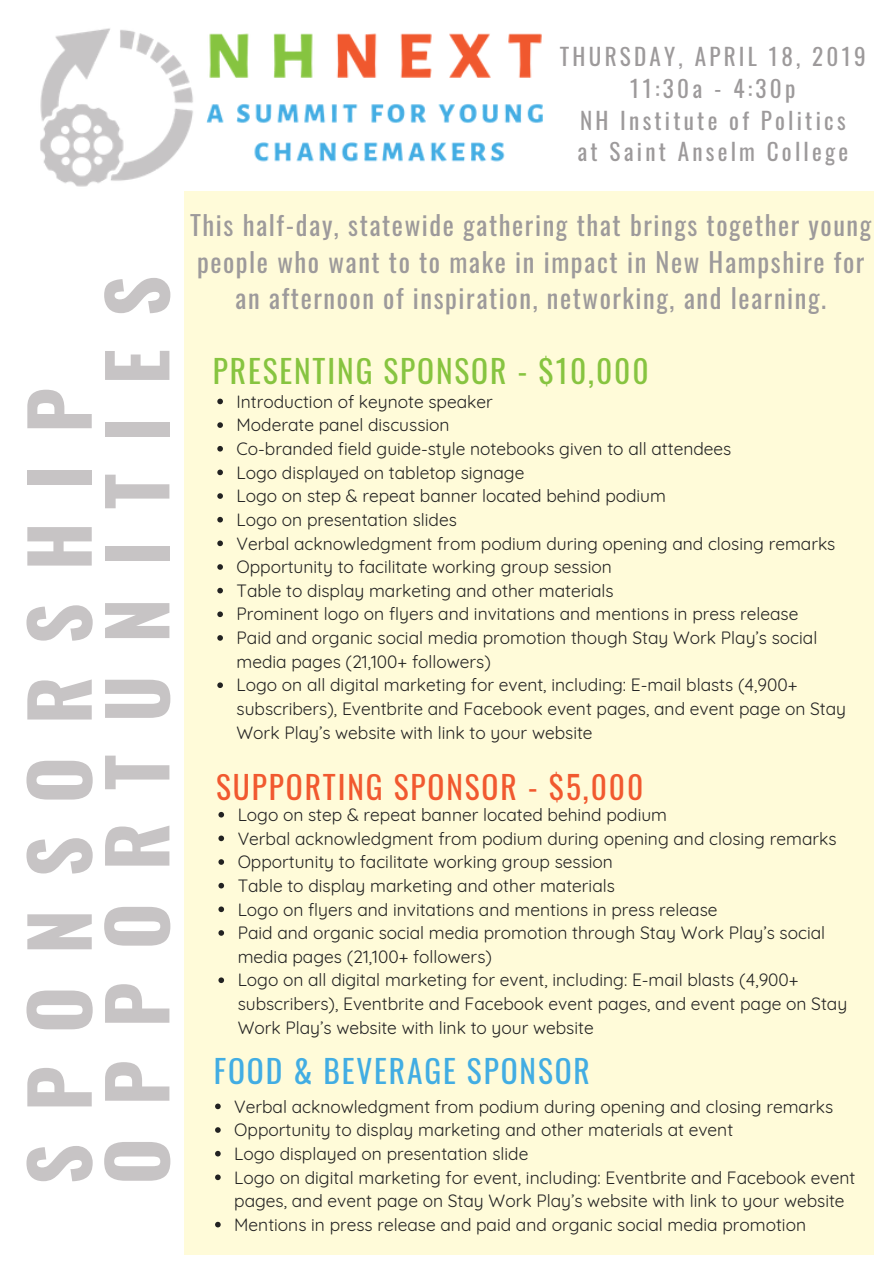
<style>
.page{position:relative;width:893px;height:1263px;background:#fff}
.page>*{position:absolute;margin:0;border:0;box-sizing:border-box;transform-origin:0 0}
.t1{font:700 79.5px/77.7px "Oswald";letter-spacing:.41em;color:#c7c4c5}
.t2{font:31.5px "Oswald";letter-spacing:.06em;color:#87c440}
.t3{font:31.5px "Oswald";letter-spacing:.06em;color:#f1592f}
.t4{font:31.5px "Oswald";letter-spacing:.06em;color:#42ade3}
.t5{font:26.55px/36px "Oswald";letter-spacing:.06em;color:#9d9a9b;text-align:center}
.t6{font:23.25px/31.5px "Oswald";letter-spacing:.14em;color:#9d9a9b;text-align:center}
.t7{font:17.4px/23.7px "Quicksand";color:#222}
</style>
<div class="page">
<div style="left:185px;top:191px;width:689px;height:1063px;background:#fffbd9"></div>
<img style="left:40px;top:28px;width:503px;height:177px">
<svg style="left:218px;top:812px;width:6px;height:5px"></svg>
<svg style="left:218px;top:835px;width:6px;height:6px"></svg>
<svg style="left:218px;top:859px;width:6px;height:6px"></svg>
<svg style="left:218px;top:883px;width:6px;height:5px"></svg>
<svg style="left:218px;top:906px;width:6px;height:6px"></svg>
<svg style="left:218px;top:930px;width:6px;height:6px"></svg>
<svg style="left:218px;top:977px;width:6px;height:6px"></svg>
<svg style="left:217px;top:399px;width:6px;height:5px"></svg>
<svg style="left:217px;top:422px;width:6px;height:6px"></svg>
<svg style="left:217px;top:446px;width:6px;height:6px"></svg>
<svg style="left:217px;top:470px;width:6px;height:5px"></svg>
<svg style="left:217px;top:493px;width:6px;height:6px"></svg>
<svg style="left:217px;top:517px;width:6px;height:5px"></svg>
<svg style="left:217px;top:540px;width:6px;height:6px"></svg>
<svg style="left:217px;top:564px;width:6px;height:6px"></svg>
<svg style="left:217px;top:588px;width:6px;height:5px"></svg>
<svg style="left:217px;top:611px;width:6px;height:6px"></svg>
<svg style="left:217px;top:635px;width:6px;height:6px"></svg>
<svg style="left:217px;top:682px;width:6px;height:6px"></svg>
<svg style="left:215px;top:1103px;width:6px;height:6px"></svg>
<svg style="left:215px;top:1127px;width:6px;height:6px"></svg>
<svg style="left:215px;top:1151px;width:6px;height:5px"></svg>
<svg style="left:215px;top:1174px;width:6px;height:6px"></svg>
<svg style="left:215px;top:1222px;width:6px;height:5px"></svg>
<h1 class="t1" style="left:17px;top:1184px;width:910px;rotate:-90deg">SPONSORSHIP<br>OPPORTUNITIES</h1>
<h3 class="t6" style="left:560px;top:40px;width:308px">THURSDAY, APRIL 18, 2019<br>11:30a - 4:30p<br>NH Institute of Politics<br>at Saint Anselm College</h3>
<h3 class="t5" style="left:190px;top:206px;width:683px">This half-day, statewide gathering that brings together young people who want to to make in impact in New Hampshire for an afternoon of inspiration, networking, and learning.</h3>
<h2 class="t2" style="left:213px;top:346px;width:437px">PRESENTING SPONSOR - $10,000</h2>
<p class="t7" style="left:237px;top:389px;width:611px">Introduction of keynote speaker<br>Moderate panel discussion<br>Co-branded field guide-style notebooks given to all attendees<br>Logo displayed on tabletop signage<br>Logo on step &amp; repeat banner located behind podium<br>Logo on presentation slides<br>Verbal acknowledgment from podium during opening and closing remarks Opportunity to facilitate working group session<br>Table to display marketing and other materials<br>Prominent logo on flyers and invitations and mentions in press release<br>Paid and organic social media promotion though Stay Work Play’s social media pages (21,100+ followers)<br>Logo on all digital marketing for event, including: E-mail blasts (4,900+ subscribers), Eventbrite and Facebook event pages, and event page on Stay Work Play’s website with link to your website</p>
<h2 class="t3" style="left:216px;top:762px;width:429px">SUPPORTING SPONSOR - $5,000</h2>
<p class="t7" style="left:238px;top:802px;width:611px">Logo on step &amp; repeat banner located behind podium<br>Verbal acknowledgment from podium during opening and closing remarks Opportunity to facilitate working group session<br>Table to display marketing and other materials<br>Logo on flyers and invitations and mentions in press release<br>Paid and organic social media promotion through Stay Work Play’s social media pages (21,100+ followers)<br>Logo on all digital marketing for event, including: E-mail blasts (4,900+ subscribers), Eventbrite and Facebook event pages, and event page on Stay Work Play’s website with link to your website</p>
<h2 class="t4" style="left:214px;top:1047px;width:377px">FOOD &amp; BEVERAGE SPONSOR</h2>
<p class="t7" style="left:234px;top:1094px;width:622px">Verbal acknowledgment from podium during opening and closing remarks Opportunity to display marketing and other materials at event<br>Logo displayed on presentation slide<br>Logo on digital marketing for event, including: Eventbrite and Facebook event pages, and event page on Stay Work Play’s website with link to your website Mentions in press release and paid and organic social media promotion</p>
</div>
